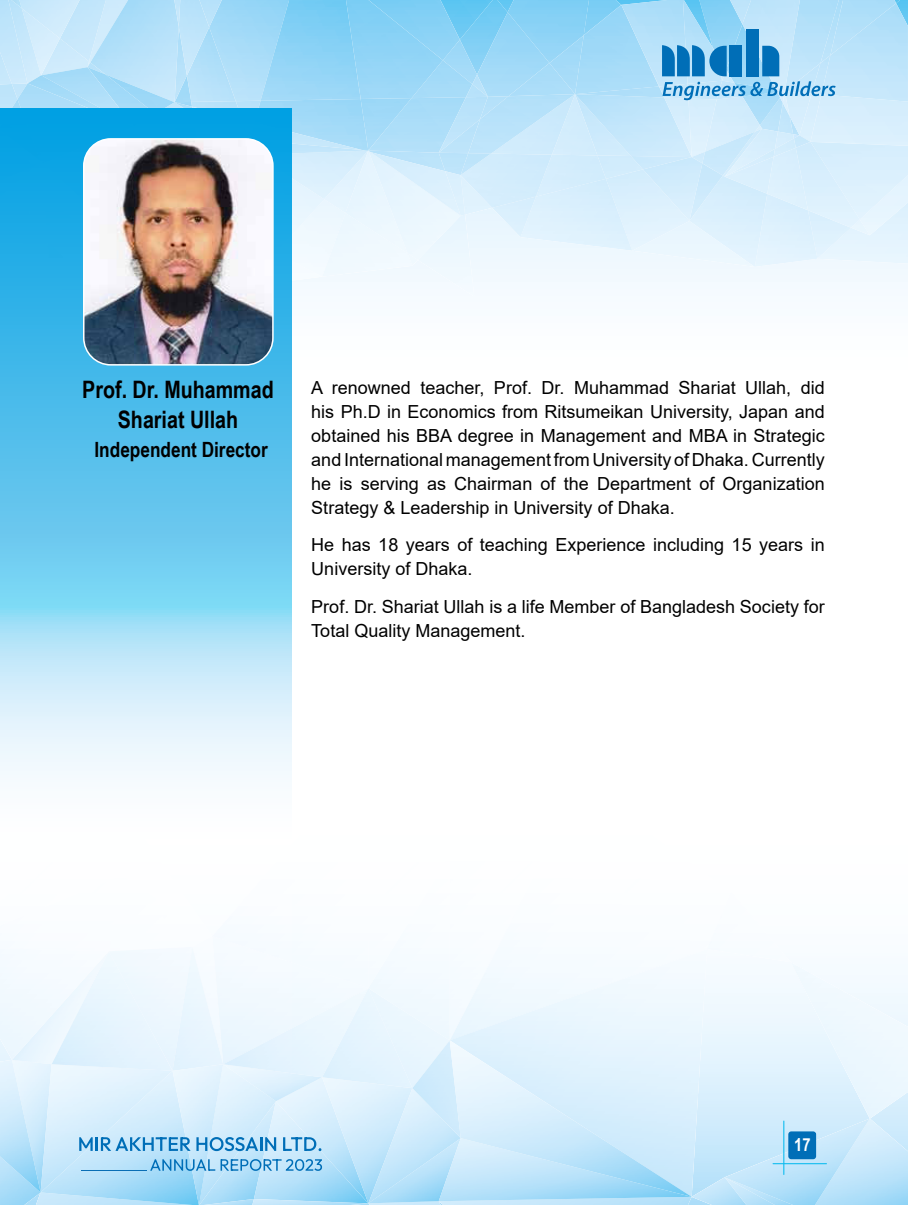
<style>
.page{position:relative;width:908px;height:1205px;background:#fff}
.page>*{position:absolute;margin:0;border:0;box-sizing:border-box;transform-origin:0 0}
.t1{font:700 24px/29.7px "Arial Narrow";color:#000;text-align:center}
.t2{font:700 21px "Arial Narrow";color:#000}
.t3{font:18px/24px "Arial";color:#000}
.t4{font:700 18px "Arial Narrow";color:#fff}
</style>
<div class="page">
<div style="left:322px;top:215px;width:585px;height:74px;background:#f1f9fe"></div>
<div style="left:322px;top:213px;width:90px;height:63px;background:#f0f9fe"></div>
<img style="left:0;top:84px;width:17px;height:15px">
<svg style="left:407px;top:260px;width:11px;height:6px"></svg>
<img style="left:520px;top:179px;width:112px;height:71px">
<div style="left:551px;top:155px;width:54px;height:41px;background:#d4edfc"></div>
<img style="left:632px;top:221px;width:122px;height:46px">
<img style="left:60px;top:0;width:30px;height:61px">
<img style="left:899px;top:0;width:8px;height:3px">
<img style="left:835px;top:3px;width:72px;height:91px">
<img style="left:477px;top:12px;width:31px;height:82px">
<img style="left:508px;top:63px;width:41px;height:31px">
<img style="left:459px;top:0;width:33px;height:40px">
<img style="left:459px;top:40px;width:18px;height:35px">
<img style="left:472px;top:75px;width:15px;height:9px">
<img style="left:442px;top:0;width:17px;height:60px">
<img style="left:179px;top:76px;width:30px;height:26px">
<img style="left:209px;top:0;width:51px;height:101px">
<img style="left:442px;top:60px;width:30px;height:37px">
<img style="left:466px;top:84px;width:21px;height:13px">
<img style="left:360px;top:0;width:82px;height:98px">
<img style="left:260px;top:0;width:100px;height:99px">
<img style="left:179px;top:0;width:30px;height:76px">
<img style="left:199px;top:0;width:23px;height:27px">
<img style="left:87px;top:62px;width:3px;height:5px">
<img style="left:90px;top:0;width:89px;height:102px">
<img style="left:174px;top:0;width:6px;height:27px">
<svg style="left:895px;top:0;width:4px;height:3px"></svg>
<img style="left:820px;top:0;width:22px;height:63px">
<img style="left:830px;top:0;width:65px;height:55px">
<img style="left:41px;top:38px;width:19px;height:29px">
<img style="left:41px;top:0;width:39px;height:38px">
<img style="left:27px;top:0;width:14px;height:83px">
<img style="left:0;top:0;width:27px;height:84px">
<img style="left:0;top:52px;width:12px;height:32px">
<div style="left:817px;top:235px;width:90px;height:28px;background:#e7f5fe"></div>
<img style="left:869px;top:219px;width:38px;height:16px">
<img style="left:850px;top:219px;width:19px;height:16px">
<img style="left:817px;top:228px;width:33px;height:31px">
<div style="left:817px;top:142px;width:42px;height:86px;background:#dbf0fd"></div>
<img style="left:754px;top:103px;width:63px;height:164px">
<img style="left:782px;top:103px;width:7px;height:13px">
<img style="left:779px;top:131px;width:14px;height:7px">
<img style="left:779px;top:138px;width:16px;height:10px">
<div style="left:779px;top:148px;width:28px;height:62px;background:#d9effd"></div>
<img style="left:704px;top:103px;width:75px;height:118px">
<img style="left:716px;top:103px;width:43px;height:49px">
<img style="left:704px;top:131px;width:51px;height:44px">
<img style="left:630px;top:163px;width:74px;height:58px">
<img style="left:575px;top:97px;width:89px;height:60px">
<img style="left:664px;top:103px;width:24px;height:53px">
<img style="left:688px;top:103px;width:28px;height:54px">
<svg style="left:691px;top:152px;width:13px;height:11px"></svg>
<img style="left:630px;top:156px;width:61px;height:13px">
<img style="left:134px;top:67px;width:21px;height:7px">
<img style="left:134px;top:74px;width:40px;height:34px">
<img style="left:41px;top:67px;width:93px;height:8px">
<img style="left:28px;top:75px;width:106px;height:8px">
<img style="left:17px;top:83px;width:117px;height:25px">
<img style="left:0;top:99px;width:41px;height:9px">
<img style="left:497px;top:0;width:10px;height:12px">
<img style="left:507px;top:0;width:76px;height:63px">
<img style="left:549px;top:35px;width:26px;height:59px">
<img style="left:742px;top:0;width:57px;height:45px">
<img style="left:721px;top:0;width:21px;height:45px">
<img style="left:729px;top:0;width:21px;height:24px">
<img style="left:575px;top:94px;width:83px;height:3px">
<img style="left:658px;top:86px;width:3px;height:12px">
<img style="left:583px;top:0;width:38px;height:5px">
<img style="left:575px;top:5px;width:83px;height:89px">
<img style="left:621px;top:0;width:61px;height:86px">
<img style="left:682px;top:0;width:39px;height:45px">
<img style="left:492px;top:208px;width:44px;height:29px">
<img style="left:465px;top:155px;width:86px;height:53px">
<img style="left:468px;top:94px;width:107px;height:60px">
<img style="left:468px;top:153px;width:23px;height:22px">
<img style="left:438px;top:97px;width:49px;height:56px">
<img style="left:438px;top:119px;width:42px;height:34px">
<img style="left:360px;top:98px;width:51px;height:52px">
<img style="left:236px;top:101px;width:18px;height:7px">
<img style="left:368px;top:150px;width:77px;height:2px">
<img style="left:460px;top:153px;width:8px;height:22px">
<div style="left:418px;top:215px;width:56px;height:77px;background:#f0f9fe"></div>
<img style="left:324px;top:155px;width:21px;height:58px">
<img style="left:345px;top:151px;width:62px;height:102px">
<img style="left:174px;top:102px;width:19px;height:6px">
<img style="left:192px;top:107px;width:57px;height:1px">
<img style="left:292px;top:140px;width:72px;height:15px">
<img style="left:292px;top:122px;width:70px;height:28px">
<div style="left:368px;top:152px;width:92px;height:108px;background:#edf8fe"></div>
<img style="left:370px;top:152px;width:90px;height:64px">
<img style="left:445px;top:171px;width:20px;height:45px">
<svg style="left:706px;top:975px;width:84px;height:202px"></svg>
<img style="left:322px;top:1087px;width:46px;height:14px">
<img style="left:292px;top:1077px;width:30px;height:23px">
<img style="left:790px;top:963px;width:117px;height:155px">
<img style="left:869px;top:1118px;width:38px;height:86px">
<img style="left:438px;top:1200px;width:253px;height:4px">
<img style="left:41px;top:1112px;width:131px;height:92px">
<img style="left:172px;top:1112px;width:27px;height:92px">
<img style="left:199px;top:1112px;width:55px;height:92px">
<img style="left:254px;top:1101px;width:114px;height:97px">
<img style="left:691px;top:1177px;width:33px;height:27px">
<img style="left:724px;top:1118px;width:145px;height:86px">
<img style="left:322px;top:988px;width:46px;height:99px">
<img style="left:449px;top:960px;width:257px;height:236px">
<img style="left:203px;top:1198px;width:49px;height:6px">
<img style="left:252px;top:1198px;width:116px;height:6px">
<img style="left:368px;top:1087px;width:44px;height:50px">
<img style="left:368px;top:1137px;width:92px;height:66px">
<img style="left:412px;top:1040px;width:37px;height:97px">
<img style="left:438px;top:1137px;width:253px;height:63px">
<img style="left:449px;top:1040px;width:242px;height:156px">
<img style="left:0;top:1192px;width:41px;height:12px">
<img style="left:0;top:1112px;width:41px;height:80px">
<div style="left:746px;top:29px;width:12px;height:47px;background:#006eb7"></div>
<svg style="left:661px;top:45px;width:174px;height:58px;background:#79b9e1"></svg>
<svg style="left:79px;top:1137px;width:111px;height:13px"></svg>
<svg style="left:196px;top:1136px;width:80px;height:14px"></svg>
<svg style="left:283px;top:1137px;width:38px;height:13px"></svg>
<svg style="left:150px;top:1158px;width:172px;height:12px;background:#84c0e6"></svg>
<hr style="left:81px;top:1169px;width:65px;height:1px;background:#096eb5">
<div style="left:788px;top:1131px;width:27px;height:27px;background:#006eb7;border-radius:3px"></div>
<hr style="left:783px;top:1120px;width:1px;height:54px;background:#0bbbef">
<hr style="left:772px;top:1162px;width:54px;height:1px;background:#0bbbef">
<svg style="left:0;top:108px;width:292px;height:1004px"></svg>
<img style="left:84px;top:139px;width:189px;height:226px">
<div style="left:83px;top:138px;width:190px;height:227px;border:2px solid #fff;border-radius:27px"></div>
<h1 class="t1" style="left:82px;top:377px;width:193px">Prof. Dr. Muhammad<br>Shariat Ullah</h1>
<p class="t2" style="left:94px;top:442px;width:175px">Independent Director</p>
<p class="t3" style="left:311px;top:377px;width:514px;text-align:justify">A renowned teacher, Prof. Dr. Muhammad Shariat Ullah, did his Ph.D in Economics from Ritsumeikan University, Japan and obtained his BBA degree in Management and MBA in Strategic and International management from University of Dhaka. Currently he is serving as Chairman of the Department of Organization Strategy &amp; Leadership in University of Dhaka.</p>
<p class="t3" style="left:311px;top:534px;width:514px">He has 18 years of teaching Experience including 15 years in<br>University of Dhaka.</p>
<p class="t3" style="left:311px;top:596px;width:515px">Prof. Dr. Shariat Ullah is a life Member of Bangladesh Society for<br>Total Quality Management.</p>
<p class="t4" style="left:793px;top:1138px;width:18px">17</p>
</div>
